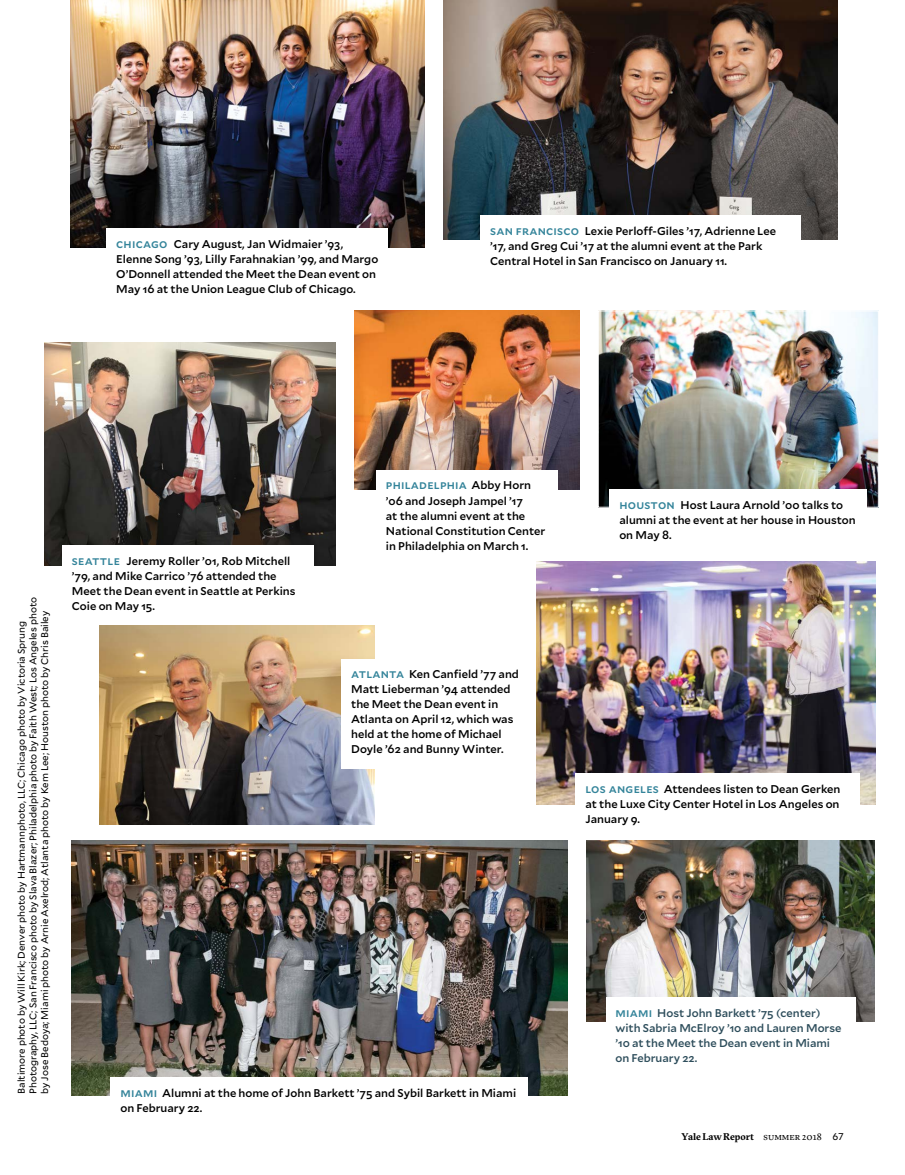
<style>
.page{position:relative;width:905px;height:1175px;background:#fff}
.page>*{position:absolute;margin:0;border:0;box-sizing:border-box;transform-origin:0 0}
.t1{font:500 12px "Mallory";letter-spacing:.02em;color:#34849a}
.t2{font:500 11.25px/15px "Mallory";color:#000}
.t3{font:500 11.25px/15px "Mallory";color:#2d4d5b}
.t4{font:9.75px/11.6px "Mallory";color:#000}
.t5{font:700 9.75px "GT Sectra Trial";color:#000}
.s1{font-size:12px;color:#34849a}
.s2{font-size:11.25px;color:#000}
.s3{font-family:"Lyon Text";font-weight:400;font-size:9.45px}
.s4{font-family:"Lyon Text";font-weight:400}
.s5{font-family:"Mallory";font-weight:400}
</style>
<div class="page">
<img style="left:70px;top:0;width:355px;height:247px">
<img style="left:99px;top:625px;width:276px;height:199px">
<img style="left:600px;top:312px;width:276px;height:193px">
<div style="left:598px;top:310px;width:280px;height:197px;border:1px solid #fff"></div>
<img style="left:444px;top:0;width:393px;height:240px">
<img style="left:44px;top:342px;width:292px;height:223px">
<img style="left:536px;top:561px;width:339px;height:244px">
<div style="left:107px;top:228px;width:281px;height:82px;background:#fff"></div>
<img style="left:355px;top:310px;width:224px;height:179px">
<div style="left:62px;top:545px;width:251px;height:75px;background:#fff"></div>
<div style="left:575px;top:774px;width:285px;height:73px;background:#fff"></div>
<img style="left:586px;top:840px;width:288px;height:181px">
<img style="left:72px;top:840px;width:495px;height:255px">
<div style="left:341px;top:659px;width:191px;height:109px;background:#fff"></div>
<div style="left:609px;top:489px;width:257px;height:58px;background:#fff"></div>
<div style="left:480px;top:215px;width:321px;height:69px;background:#fff"></div>
<div style="left:376px;top:470px;width:181px;height:91px;background:#fff"></div>
<div style="left:605px;top:997px;width:250px;height:82px;background:#fff"></div>
<div style="left:111px;top:1077px;width:417px;height:41px;background:#fff"></div>
<p class="t2" style="left:116px;top:235px;width:263px"><span class="s1">chicago</span> Cary August, Jan Widmaier ’93, Elenne Song ’93, Lilly Farahnakian ’99, and Margo O’Donnell attended the Meet the Dean event on May 16 at the Union League Club of Chicago.</p>
<p class="t2" style="left:490px;top:222px;width:287px"><span class="s1">san francisco</span> Lexie Perloff-Giles ’17, Adrienne Lee ’17, and Greg Cui ’17 at the alumni event at the Park<br>Central Hotel in San Francisco on January 11.</p>
<p class="t4" style="left:15px;top:1094px;width:498px;rotate:-90deg">Baltimore photo by Will Kirk; Denver photo by Hartmannphoto, LLC; Chicago photo by Victoria Sprung<br>Photography, LLC; San Francisco photo by Slava Blazer; Philadelphia photo by Faith West; Los Angeles photo by Jose Bedoya; Miami photo by Arnie Axelrod; Atlanta photo by Kem Lee; Houston photo by Chris Bailey</p>
<p class="t2" style="left:72px;top:552px;width:225px"><span class="s1">seattle</span> Jeremy Roller ’01, Rob Mitchell ’79, and Mike Carrico ’76 attended the Meet the Dean event in Seattle at Perkins Coie on May 15.</p>
<p class="t1" style="left:386px;top:476px;width:147px">philadelphia <span class="s2">Abby Horn</span></p>
<p class="t2" style="left:386px;top:492px;width:161px">’06 and Joseph Jampel ’17<br>at the alumni event at the<br>National Constitution Center in Philadelphia on March 1.</p>
<p class="t2" style="left:351px;top:666px;width:169px"><span class="s1">atlanta</span> Ken Canfield ’77 and<br>Matt Lieberman ’94 attended the Meet the Dean event in<br>Atlanta on April 12, which was held at the home of Michael<br>Doyle ’62 and Bunny Winter.</p>
<p class="t2" style="left:120px;top:1084px;width:397px"><span class="s1">miami</span> Alumni at the home of John Barkett ’75 and Sybil Barkett in Miami on February 22.</p>
<p class="t2" style="left:619px;top:496px;width:238px"><span class="s1">houston</span> Host Laura Arnold ’00 talks to alumni at the event at her house in Houston on May 8.</p>
<p class="t2" style="left:585px;top:781px;width:256px;text-align:justify"><span class="s1">los angeles</span> Attendees listen to Dean Gerken at the Luxe City Center Hotel in Los Angeles on January 9.</p>
<p class="t3" style="left:615px;top:1004px;width:227px"><span class="s1">miami</span> Host John Barkett ’75 (center) with Sabria McElroy ’10 and Lauren Morse ’10 at the Meet the Dean event in Miami on February 22.</p>
<p class="t5" style="left:681px;top:1132px;width:163px">Yale LawReport <span class="s3">summer</span> <span class="s4">2018</span> <span class="s5">67</span></p>
</div>
